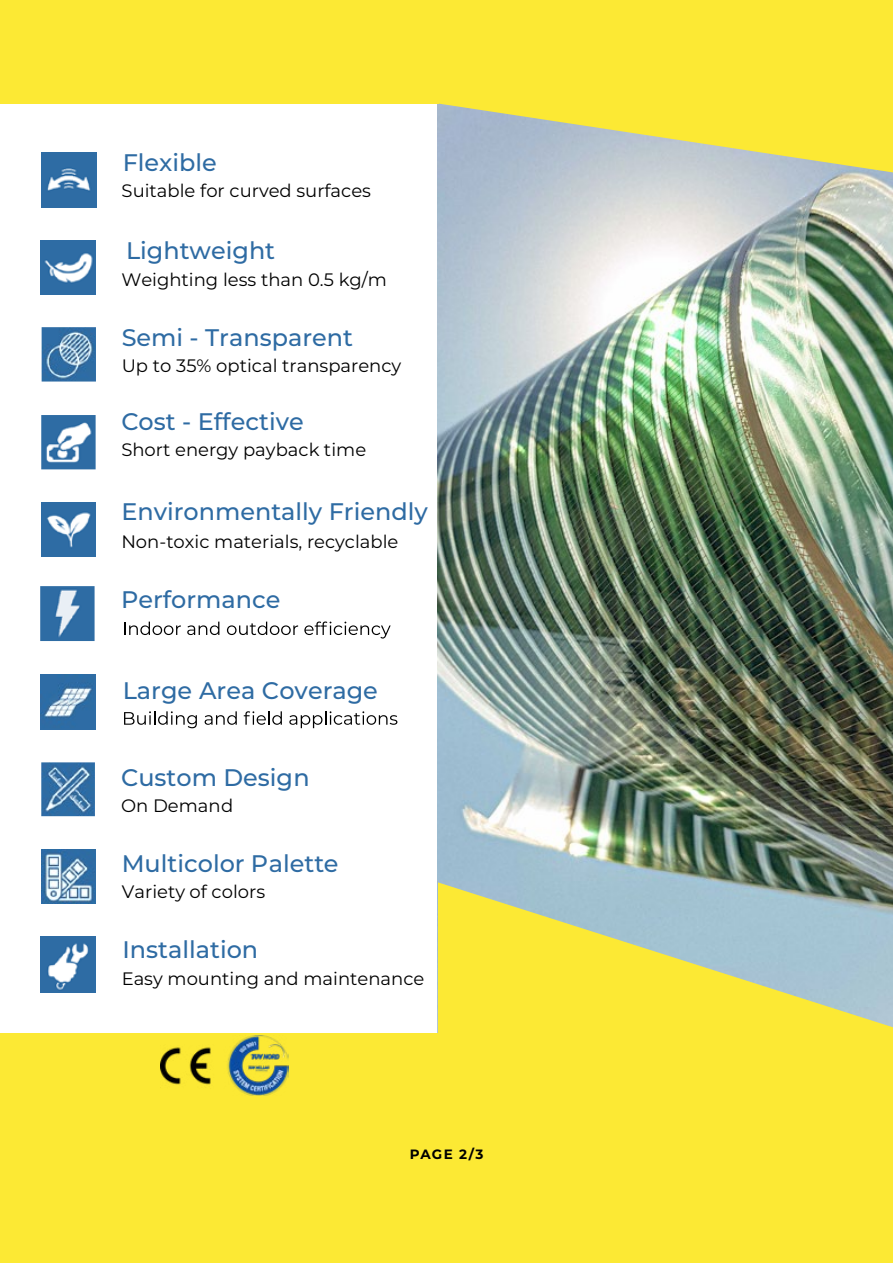
<style>
.page{position:relative;width:893px;height:1263px;background:#fff}
.page>*{position:absolute;margin:0;border:0;box-sizing:border-box;transform-origin:0 0}
.t1{font:500 24px "Montserrat";color:#2e6ba3}
.t2{font:18px "Montserrat";color:#000}
.t3{font:700 13.5px "Montserrat";color:#000}
</style>
<div class="page">
<img style="left:438px;top:172px;width:455px;height:710px">
<svg style="left:438px;top:0;width:455px;height:172px;background:#ede052"></svg>
<svg style="left:438px;top:882px;width:455px;height:381px;background:#eae050"></svg>
<div style="left:0;top:0;width:438px;height:104px;background:#fce934"></div>
<div style="left:0;top:1033px;width:444px;height:230px;background:#fce934"></div>
<img style="left:160px;top:1035px;width:128px;height:61px">
<img style="left:41px;top:152px;width:55px;height:55px">
<img style="left:41px;top:241px;width:55px;height:53px">
<img style="left:42px;top:327px;width:54px;height:55px">
<img style="left:41px;top:502px;width:55px;height:55px">
<img style="left:41px;top:415px;width:55px;height:54px">
<img style="left:42px;top:850px;width:53px;height:54px">
<img style="left:40px;top:586px;width:55px;height:55px">
<img style="left:41px;top:762px;width:54px;height:54px">
<img style="left:41px;top:674px;width:54px;height:55px">
<img style="left:40px;top:937px;width:55px;height:55px">
<svg style="left:124px;top:622px;width:57px;height:13px"></svg>
<svg style="left:187px;top:622px;width:32px;height:13px"></svg>
<svg style="left:227px;top:622px;width:71px;height:13px"></svg>
<svg style="left:304px;top:621px;width:87px;height:17px"></svg>
<svg style="left:124px;top:711px;width:73px;height:17px"></svg>
<svg style="left:205px;top:711px;width:32px;height:14px"></svg>
<svg style="left:244px;top:711px;width:38px;height:14px"></svg>
<svg style="left:289px;top:711px;width:108px;height:17px"></svg>
<h1 class="t1" style="left:123px;top:145px;width:96px">Flexible</h1>
<p class="t2" style="left:122px;top:178px;width:251px">Suitable for curved surfaces</p>
<h1 class="t1" style="left:126px;top:233px;width:151px">Lightweight</h1>
<p class="t2" style="left:121px;top:267px;width:267px">Weighting less than 0.5 kg/m</p>
<h1 class="t1" style="left:122px;top:321px;width:233px">Semi - Transparent</h1>
<p class="t2" style="left:122px;top:354px;width:281px">Up to 35% optical transparency</p>
<h1 class="t1" style="left:121px;top:404px;width:184px">Cost - Effective</h1>
<p class="t2" style="left:121px;top:437px;width:246px">Short energy payback time</p>
<h1 class="t1" style="left:121px;top:495px;width:308px">Environmentally Friendly</h1>
<p class="t2" style="left:121px;top:529px;width:279px">Non-toxic materials, recyclable</p>
<h1 class="t1" style="left:121px;top:582px;width:161px">Performance</h1>
<h1 class="t1" style="left:123px;top:673px;width:257px">Large Area Coverage</h1>
<h1 class="t1" style="left:121px;top:760px;width:190px">Custom Design</h1>
<p class="t2" style="left:121px;top:793px;width:114px">On Demand</p>
<h1 class="t1" style="left:122px;top:847px;width:218px">Multicolor Palette</h1>
<p class="t2" style="left:122px;top:879px;width:145px">Variety of colors</p>
<h1 class="t1" style="left:122px;top:933px;width:137px">Installation</h1>
<p class="t2" style="left:122px;top:966px;width:304px">Easy mounting and maintenance</p>
<p class="t3" style="left:410px;top:1145px;width:75px">PAGE 2/3</p>
</div>
